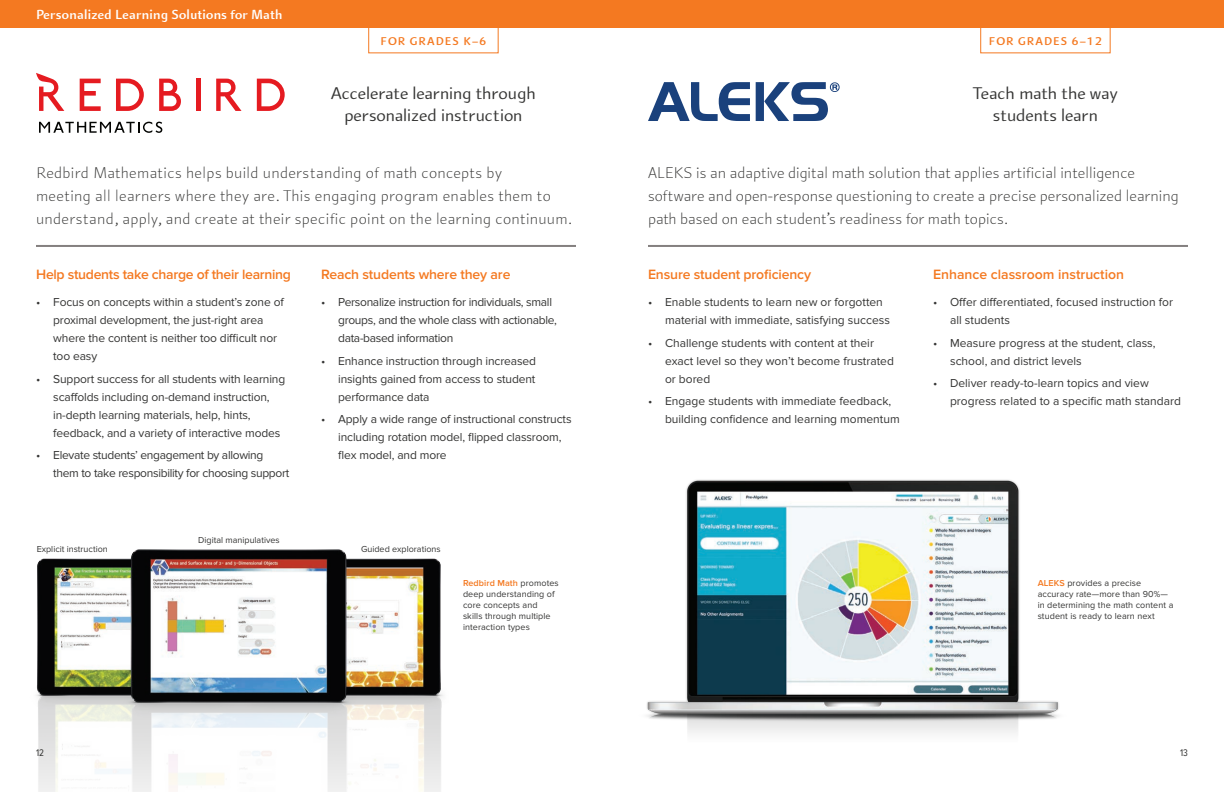
<style>
.page{position:relative;width:1224px;height:792px;background:#fff}
.page>*{position:absolute;margin:0;border:0;box-sizing:border-box;transform-origin:0 0}
.t1{font:18px/22px "Arum Sans";color:#353534;text-align:center}
.t2{font:300 16.5px/23px "Arum Sans";letter-spacing:.015em;color:#353534}
.t3{font:600 14px "Proxima Nova";letter-spacing:-.01em;color:#f47921}
.t4{font:700 14px "Arum Sans";letter-spacing:.03em;color:#fff}
.t5{font:12px/18px "Proxima Nova";letter-spacing:-.01em;color:#353534}
.t6{font:700 12px "Arum Sans";letter-spacing:.08em;color:#f47921}
.t7{font:10px "Proxima Nova Cond";color:#353534}
.t8{font:9px/11px "Proxima Nova";letter-spacing:.01em;color:#353534}
.s1{font-weight:600;color:#f47921}
</style>
<div class="page">
<img style="left:36px;top:549px;width:407px;height:243px">
<div style="left:0;top:0;width:612px;height:27px;background:#f47921"></div>
<hr style="left:36px;top:245px;width:540px;height:2px;background:#84807f">
<div style="left:612px;top:0;width:612px;height:27px;background:#f47921"></div>
<hr style="left:648px;top:245px;width:540px;height:2px;background:#84807f">
<svg style="left:36px;top:73px;width:28px;height:38px"></svg>
<svg style="left:80px;top:79px;width:21px;height:32px"></svg>
<svg style="left:116px;top:79px;width:28px;height:32px"></svg>
<svg style="left:159px;top:79px;width:22px;height:32px"></svg>
<div style="left:196px;top:79px;width:5px;height:32px;background:#e51b21"></div>
<svg style="left:216px;top:79px;width:26px;height:32px"></svg>
<svg style="left:257px;top:79px;width:28px;height:32px"></svg>
<svg style="left:39px;top:122px;width:123px;height:11px"></svg>
<svg style="left:648px;top:82px;width:102px;height:39px"></svg>
<svg style="left:756px;top:82px;width:84px;height:39px"></svg>
<img style="left:647px;top:479px;width:412px;height:254px">
<p class="t4" style="left:36px;top:6px;width:248px">Personalized Learning Solutions for Math</p>
<p class="t6" style="left:381px;top:34px;width:107px">FOR GRADES K–6</p>
<p class="t6" style="left:989px;top:34px;width:115px">FOR GRADES 6–12</p>
<p class="t1" style="left:331px;top:82px;width:207px">Accelerate learning through personalized instruction</p>
<p class="t1" style="left:973px;top:82px;width:147px">Teach math the way students learn</p>
<p class="t2" style="left:36px;top:161px;width:537px">Redbird Mathematics helps build understanding of math concepts by<br>meeting all learners where they are. This engaging program enables them to understand, apply, and create at their specific point on the learning continuum.</p>
<p class="t3" style="left:36px;top:267px;width:256px">Help students take charge of their learning</p>
<p class="t5" style="left:53px;top:293px;width:232px;text-indent:-17px">• Focus on concepts within a student’s zone of proximal development, the just-right area where the content is neither too difficult nor too easy</p>
<p class="t5" style="left:53px;top:370px;width:234px;text-indent:-17px">• Support success for all students with learning scaffolds including on-demand instruction, in-depth learning materials, help, hints, feedback, and a variety of interactive modes</p>
<p class="t5" style="left:53px;top:446px;width:238px;text-indent:-17px">• Elevate students’ engagement by allowing them to take responsibility for choosing support</p>
<p class="t3" style="left:321px;top:267px;width:191px">Reach students where they are</p>
<p class="t5" style="left:338px;top:293px;width:220px;text-indent:-17px">• Personalize instruction for individuals, small groups, and the whole class with actionable, data-based information</p>
<p class="t5" style="left:338px;top:352px;width:199px;text-align:justify;text-indent:-17px">• Enhance instruction through increased insights gained from access to student performance data</p>
<p class="t5" style="left:338px;top:410px;width:235px;text-indent:-17px">• Apply a wide range of instructional constructs including rotation model, flipped classroom, flex model, and more</p>
<p class="t8" style="left:198px;top:535px;width:83px">Digital manipulatives</p>
<p class="t8" style="left:37px;top:544px;width:73px">Explicit instruction</p>
<p class="t8" style="left:361px;top:544px;width:81px">Guided explorations</p>
<p class="t8" style="left:463px;top:577px;width:97px"><span class="s1">Redbird Math</span> promotes deep understanding of core concepts and skills through multiple interaction types</p>
<p class="t2" style="left:648px;top:161px;width:532px">ALEKS is an adaptive digital math solution that applies artificial intelligence software and open-response questioning to create a precise personalized learning path based on each student’s readiness for math topics.</p>
<p class="t3" style="left:648px;top:267px;width:165px">Ensure student proficiency</p>
<p class="t5" style="left:665px;top:293px;width:226px;text-indent:-17px">• Enable students to learn new or forgotten material with immediate, satisfying success</p>
<p class="t5" style="left:665px;top:334px;width:230px;text-indent:-17px">• Challenge students with content at their exact level so they won’t become frustrated or bored</p>
<p class="t5" style="left:665px;top:392px;width:236px;text-indent:-17px">• Engage students with immediate feedback, building confidence and learning momentum</p>
<p class="t3" style="left:933px;top:267px;width:192px">Enhance classroom instruction</p>
<p class="t5" style="left:950px;top:293px;width:224px;text-indent:-17px">• Offer differentiated, focused instruction for all students</p>
<p class="t5" style="left:950px;top:334px;width:207px;text-indent:-17px">• Measure progress at the student, class, school, and district levels</p>
<p class="t5" style="left:950px;top:374px;width:232px;text-indent:-17px">• Deliver ready-to-learn topics and view progress related to a specific math standard</p>
<p class="t8" style="left:1038px;top:577px;width:137px"><span class="s1">ALEKS</span> provides a precise accuracy rate—more than 90%— in determining the math content a student is ready to learn next</p>
<p class="t7" style="left:36px;top:747px;width:10px">12</p>
<p class="t7" style="left:1180px;top:747px;width:9px">13</p>
</div>
